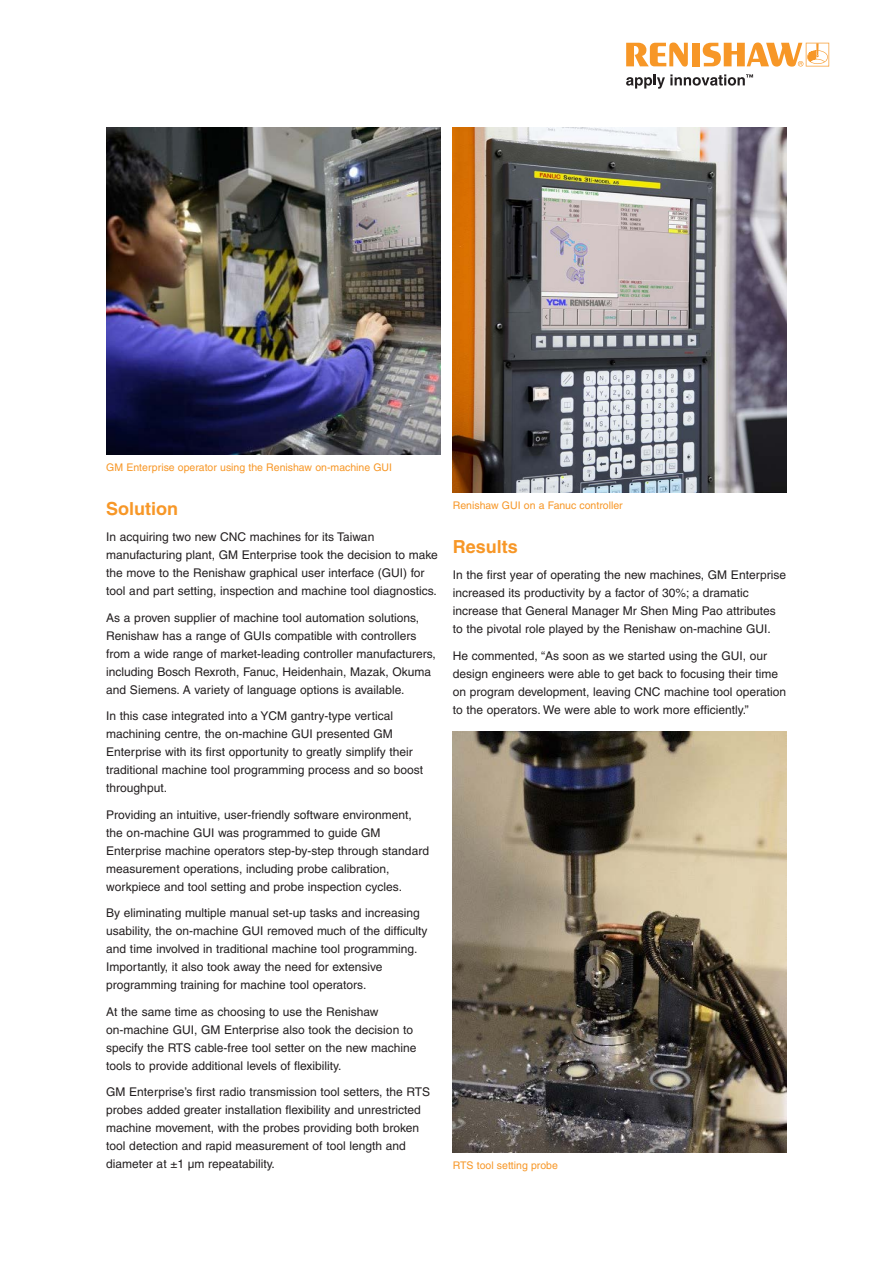
<style>
.page{position:relative;width:893px;height:1263px;background:#fff}
.page>*{position:absolute;margin:0;border:0;box-sizing:border-box;transform-origin:0 0}
.Main_body_heading_te{font:700 18px "Helvetica";color:#f79727}
.Main_body_text_8pt{font:12px/18px "Helvetica";color:#231f20}
.Caption_text_7pt{font:10.5px "Helvetica";color:#f79727}
</style>
<div class="page">
<svg style="left:626px;top:43px;width:62px;height:24px"></svg>
<div style="left:692px;top:43px;width:8px;height:23px;background:#f79727"></div>
<svg style="left:703px;top:43px;width:126px;height:24px"></svg>
<svg style="left:626px;top:74px;width:127px;height:15px"></svg>
<img style="left:106px;top:128px;width:334px;height:326px">
<img style="left:453px;top:128px;width:334px;height:364px">
<img style="left:453px;top:731px;width:334px;height:421px">
<p class="Caption_text_7pt" style="left:106px;top:461px;width:287px">GM Enterprise operator using the Renishaw on-machine GUI</p>
<p class="Main_body_heading_te" style="left:106px;top:497px;width:73px">Solution</p>
<p class="Main_body_text_8pt" style="left:106px;top:528px;width:333px">In acquiring two new CNC machines for its Taiwan manufacturing plant, GM Enterprise took the decision to make the move to the Renishaw graphical user interface (GUI) for tool and part setting, inspection and machine tool diagnostics.</p>
<p class="Main_body_text_8pt" style="left:106px;top:608px;width:331px">As a proven supplier of machine tool automation solutions, Renishaw has a range of GUIs compatible with controllers from a wide range of market-leading controller manufacturers, including Bosch Rexroth, Fanuc, Heidenhain, Mazak, Okuma and Siemens. A variety of language options is available.</p>
<p class="Main_body_text_8pt" style="left:106px;top:707px;width:318px">In this case integrated into a YCM gantry-type vertical machining centre, the on-machine GUI presented GM Enterprise with its first opportunity to greatly simplify their traditional machine tool programming process and so boost throughput.</p>
<p class="Main_body_text_8pt" style="left:106px;top:805px;width:324px">Providing an intuitive, user-friendly software environment, the on-machine GUI was programmed to guide GM Enterprise machine operators step-by-step through standard measurement operations, including probe calibration, workpiece and tool setting and probe inspection cycles.</p>
<p class="Main_body_text_8pt" style="left:106px;top:904px;width:323px">By eliminating multiple manual set-up tasks and increasing usability, the on-machine GUI removed much of the difficulty and time involved in traditional machine tool programming.<br>Importantly, it also took away the need for extensive programming training for machine tool operators.</p>
<p class="Main_body_text_8pt" style="left:106px;top:1002px;width:312px">At the same time as choosing to use the Renishaw on-machine GUI, GM Enterprise also took the decision to specify the RTS cable-free tool setter on the new machine tools to provide additional levels of flexibility.</p>
<p class="Main_body_text_8pt" style="left:106px;top:1083px;width:325px">GM Enterprise’s first radio transmission tool setters, the RTS probes added greater installation flexibility and unrestricted machine movement, with the probes providing both broken tool detection and rapid measurement of tool length and diameter at ±1 µm repeatability.</p>
<p class="Caption_text_7pt" style="left:453px;top:499px;width:171px">Renishaw GUI on a Fanuc controller</p>
<p class="Main_body_heading_te" style="left:453px;top:535px;width:67px">Results</p>
<p class="Main_body_text_8pt" style="left:453px;top:566px;width:335px">In the first year of operating the new machines, GM Enterprise increased its productivity by a factor of 30%; a dramatic increase that General Manager Mr Shen Ming Pao attributes to the pivotal role played by the Renishaw on-machine GUI.</p>
<p class="Main_body_text_8pt" style="left:453px;top:646px;width:335px">He commented, “As soon as we started using the GUI, our design engineers were able to get back to focusing their time on program development, leaving CNC machine tool operation to the operators. We were able to work more efficiently.”</p>
<p class="Caption_text_7pt" style="left:453px;top:1159px;width:107px">RTS tool setting probe</p>
</div>
